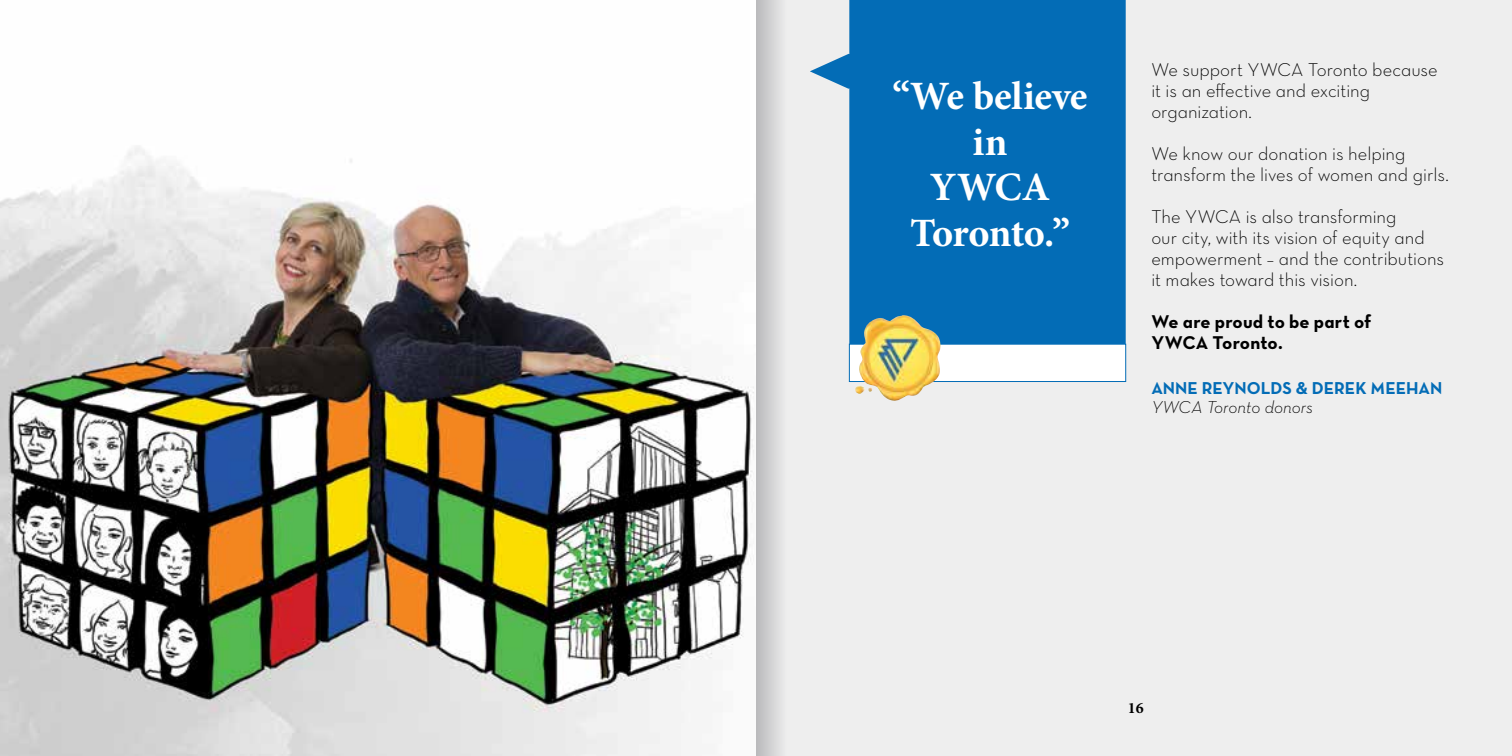
<style>
.page{position:relative;width:1512px;height:756px;background:#fff}
.page>*{position:absolute;margin:0;border:0;box-sizing:border-box;transform-origin:0 0}
.t1{font:700 40.25px/45.5px "Minion Pro";letter-spacing:-.015em;color:#fff;text-align:center}
.t2{font:18.9px/21px "Neutra Text Light Alt";color:#000}
.t3{font:18.9px/21px "Neutra Text Bold Alt";letter-spacing:.005em;color:#000}
.t4{font:17.5px "Neutra Text Bold Alt";color:#036cb6}
.t5{font:17.5px "Neutra Text Light Italic Alt";color:#000}
.t6{font:700 15.75px "Minion Pro";color:#000}
</style>
<div class="page">
<div style="left:756px;top:0;width:756px;height:756px;background:#e8e8e8"></div>
<img style="left:0;top:146px;width:754px;height:610px">
<svg style="left:811px;top:0;width:315px;height:345px;fill:#036cb6"></svg>
<div style="left:849px;top:344px;width:277px;height:38px;background:#fff;border:1px solid #036cb6"></div>
<img style="left:855px;top:315px;width:86px;height:86px">
<div style="left:756px;top:0;width:55px;height:756px;background:linear-gradient(to right,#c3c3c5,#fcfcfb)"></div>
<h1 class="t1" style="left:893px;top:73px;width:196px">“We believe in<br>YWCA<br>Toronto.”</h1>
<p class="t2" style="left:1151px;top:59px;width:288px">We support YWCA Toronto because it is an effective and exciting organization.</p>
<p class="t2" style="left:1151px;top:143px;width:299px">We know our donation is helping transform the lives of women and girls.</p>
<p class="t2" style="left:1151px;top:206px;width:294px">The YWCA is also transforming<br>our city, with its vision of equity and empowerment – and the contributions it makes toward this vision.</p>
<p class="t3" style="left:1151px;top:311px;width:222px">We are proud to be part of<br>YWCA Toronto.</p>
<p class="t4" style="left:1151px;top:377px;width:293px">ANNE REYNOLDS &amp; DEREK MEEHAN</p>
<p class="t5" style="left:1151px;top:397px;width:163px">YWCA Toronto donors</p>
<p class="t6" style="left:1128px;top:697px;width:17px">16</p>
</div>
